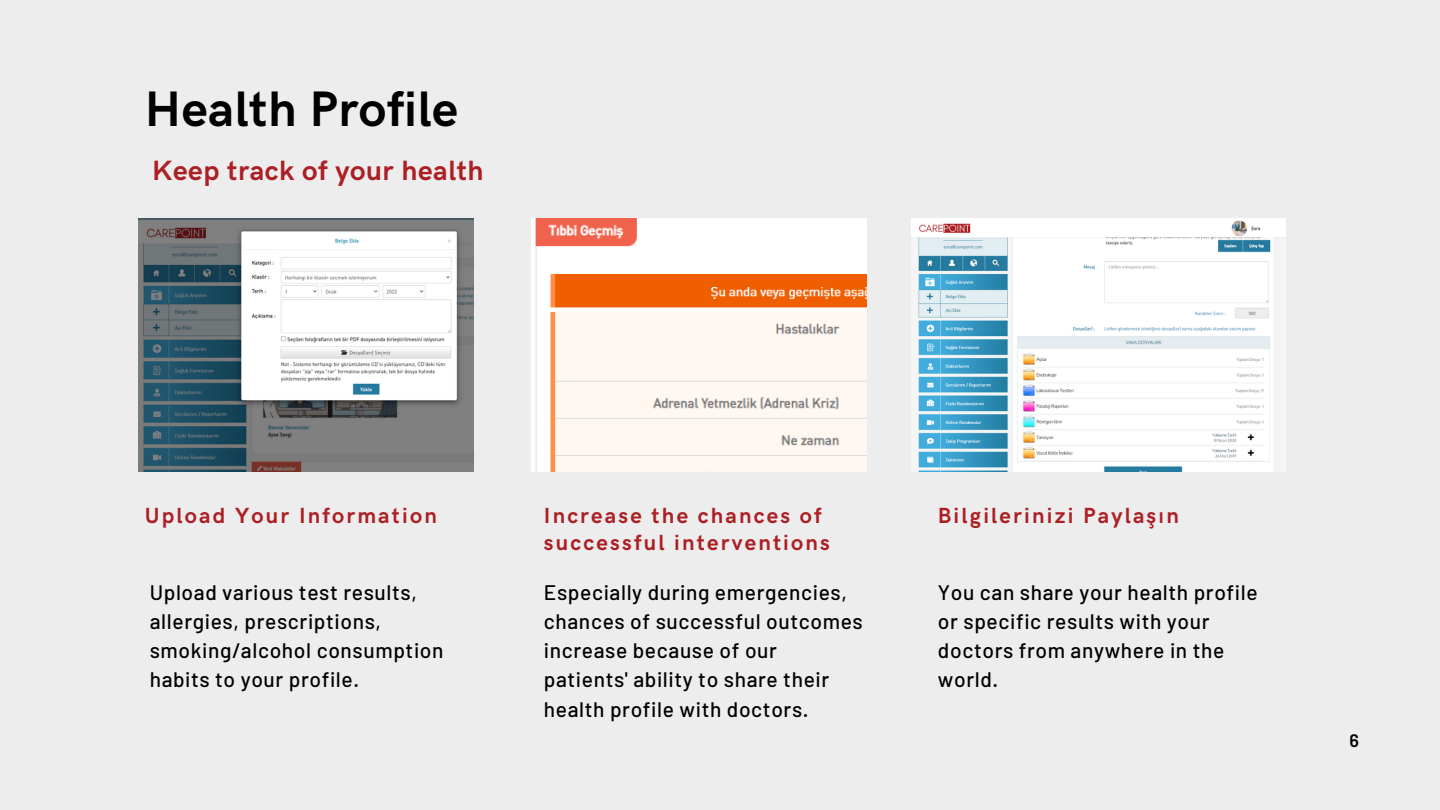
<style>
.page{position:relative;width:1440px;height:810px;background:#ededed}
.page>*{position:absolute;margin:0;border:0;box-sizing:border-box;transform-origin:0 0}
.t1{font:700 50px "HK Grotesk";letter-spacing:.01em;color:#000}
.t2{font:700 28px "HK Grotesk";letter-spacing:.02em;color:#ac1f24}
.t3{font:700 22px/26.2px "HK Grotesk";letter-spacing:.1em;color:#ac1f24}
.t4{font:500 21px/29.2px "Barlow";letter-spacing:.03em;color:#000}
.t5{font:600 18px "Barlow";color:#000}
</style>
<div class="page">
<img style="left:139px;top:218px;width:334px;height:253px">
<img style="left:912px;top:218px;width:374px;height:253px">
<img style="left:532px;top:218px;width:334px;height:253px">
<p class="t1" style="left:145px;top:81px;width:315px">Health Profile</p>
<p class="t2" style="left:152px;top:155px;width:333px">Keep track of your health</p>
<p class="t3" style="left:145px;top:504px;width:294px">Upload Your Information</p>
<p class="t4" style="left:150px;top:577px;width:295px">Upload various test results, allergies, prescriptions, smoking/alcohol consumption habits to your profile.</p>
<p class="t3" style="left:544px;top:504px;width:288px">Increase the chances of successful interventions</p>
<p class="t4" style="left:544px;top:577px;width:321px">Especially during emergencies, chances of successful outcomes increase because of our patients' ability to share their health profile with doctors.</p>
<p class="t3" style="left:938px;top:504px;width:243px">Bilgilerinizi Paylaşın</p>
<p class="t4" style="left:938px;top:577px;width:321px">You can share your health profile or specific results with your doctors from anywhere in the world.</p>
<p class="t5" style="left:1349px;top:729px;width:11px">6</p>
</div>
